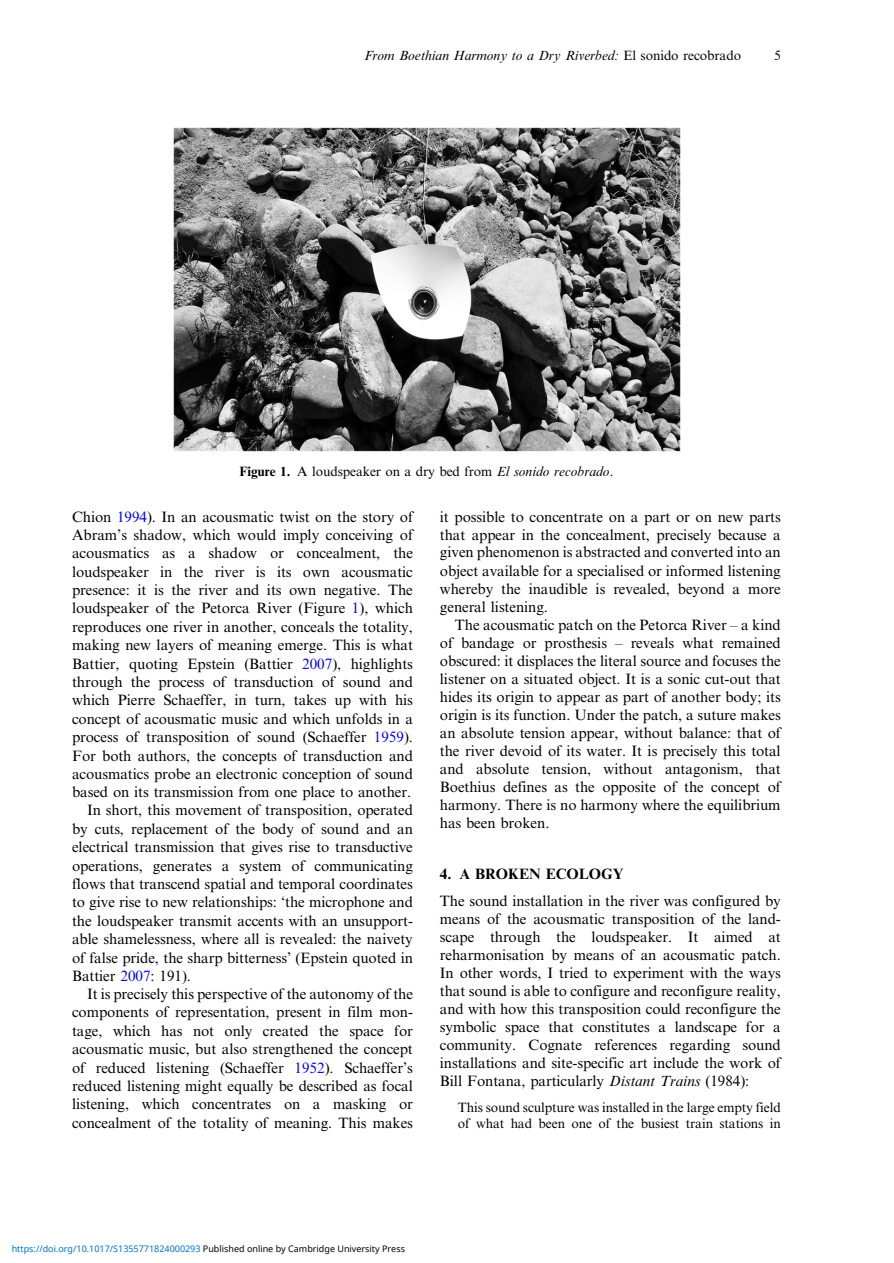
<style>
.page{position:relative;width:894px;height:1263px;background:#fff}
.page>*{position:absolute;margin:0;border:0;box-sizing:border-box;transform-origin:0 0}
.t1{font:15px/18px "Adv O Ta 20 b 42 a 7";color:#000;text-align:justify}
.t2{font:15px "Adv OT63936 fca.B";color:#000}
.t3{font:13.5px/16.5px "Adv O Ta 20 b 42 a 7";color:#000}
.t4{font:13.5px "Adv OT5 cf 73554.I";color:#000}
.t5{font:9px "Noto Sans";color:#0172cf}
.s1{font-family:"Adv O Ta 20 b 42 a 7"}
.s2{font-family:"Adv OT63936 fca.B"}
.s3{font-family:"Adv OT5 cf 73554.I"}
.s4{color:#00f}
.s5{font-style:inherit}
.s6{color:#000}
</style>
<div class="page">
<img style="left:173px;top:127px;width:507px;height:325px">
<p class="t4" style="left:364px;top:50px;width:378px">From Boethian Harmony to a Dry Riverbed: <span class="s1">El sonido recobrado</span></p>
<p class="t3" style="left:773px;top:48px;width:8px">5</p>
<p class="t3" style="left:239px;top:465px;width:375px"><span class="s2">Figure 1.</span> A loudspeaker on a dry bed from <span class="s3">El sonido recobrado</span>.</p>
<p class="t1" style="left:72px;top:509px;width:342px">Chion <span class="s4">1994</span>). In an acousmatic twist on the story of</p>
<p class="t1" style="left:72px;top:527px;width:342px">Abram<span class="s5">’</span>s shadow, which would imply conceiving of</p>
<p class="t1" style="left:72px;top:545px;width:342px">acousmatics as a shadow or concealment, the</p>
<p class="t1" style="left:72px;top:564px;width:342px">loudspeaker in the river is its own acousmatic</p>
<p class="t1" style="left:72px;top:582px;width:342px">presence: it is the river and its own negative. The</p>
<p class="t1" style="left:72px;top:600px;width:342px">loudspeaker of the Petorca River (Figure <span class="s4">1</span>), which</p>
<p class="t1" style="left:72px;top:619px;width:342px">reproduces one river in another, conceals the totality,</p>
<p class="t1" style="left:72px;top:637px;width:342px">making new layers of meaning emerge. This is what</p>
<p class="t1" style="left:72px;top:656px;width:342px">Battier, quoting Epstein (Battier <span class="s4">2007</span>), highlights</p>
<p class="t1" style="left:72px;top:674px;width:342px">through the process of transduction of sound and</p>
<p class="t1" style="left:72px;top:692px;width:342px">which Pierre Schaeffer, in turn, takes up with his</p>
<p class="t1" style="left:72px;top:711px;width:342px">concept of acousmatic music and which unfolds in a</p>
<p class="t1" style="left:72px;top:729px;width:342px">process of transposition of sound (Schaeffer <span class="s4">1959</span>).</p>
<p class="t1" style="left:72px;top:748px;width:342px">For both authors, the concepts of transduction and</p>
<p class="t1" style="left:72px;top:766px;width:342px">acousmatics probe an electronic conception of sound</p>
<p class="t1" style="left:72px;top:784px;width:340px">based on its transmission from one place to another.</p>
<p class="t1" style="left:87px;top:802px;width:327px">In short, this movement of transposition, operated</p>
<p class="t1" style="left:72px;top:821px;width:342px">by cuts, replacement of the body of sound and an</p>
<p class="t1" style="left:72px;top:839px;width:342px">electrical transmission that gives rise to transductive</p>
<p class="t1" style="left:72px;top:858px;width:342px">operations, generates a system of communicating</p>
<p class="t1" style="left:72px;top:876px;width:342px">flows that transcend spatial and temporal coordinates</p>
<p class="t1" style="left:72px;top:894px;width:342px">to give rise to new relationships: <span class="s5">‘</span>the microphone and</p>
<p class="t1" style="left:72px;top:913px;width:342px">the loudspeaker transmit accents with an unsupport-</p>
<p class="t1" style="left:72px;top:931px;width:342px">able shamelessness, where all is revealed: the naivety</p>
<p class="t1" style="left:72px;top:949px;width:342px">of false pride, the sharp bitterness<span class="s5">’</span> (Epstein quoted in</p>
<p class="t1" style="left:72px;top:968px;width:120px">Battier <span class="s4">2007</span>: 191).</p>
<p class="t1" style="left:87px;top:986px;width:327px">It is precisely this perspective of the autonomy of the</p>
<p class="t1" style="left:72px;top:1004px;width:342px">components of representation, present in film mon-</p>
<p class="t1" style="left:72px;top:1023px;width:342px">tage, which has not only created the space for</p>
<p class="t1" style="left:72px;top:1041px;width:342px">acousmatic music, but also strengthened the concept</p>
<p class="t1" style="left:72px;top:1059px;width:342px">of reduced listening (Schaeffer <span class="s4">1952</span>). Schaeffer<span class="s5">’</span>s</p>
<p class="t1" style="left:72px;top:1078px;width:342px">reduced listening might equally be described as focal</p>
<p class="t1" style="left:72px;top:1096px;width:342px">listening, which concentrates on a masking or</p>
<p class="t1" style="left:72px;top:1115px;width:342px">concealment of the totality of meaning. This makes</p>
<p class="t1" style="left:439px;top:509px;width:342px">it possible to concentrate on a part or on new parts that appear in the concealment, precisely because a given phenomenon is abstracted and converted into an object available for a specialised or informed listening whereby the inaudible is revealed, beyond a more general listening.</p>
<p class="t1" style="left:439px;top:617px;width:342px;text-indent:15px">The acousmatic patch on the Petorca River <span class="s5">–</span> a kind of bandage or prosthesis <span class="s5">–</span> reveals what remained obscured: it displaces the literal source and focuses the listener on a situated object. It is a sonic cut-out that hides its origin to appear as part of another body; its origin is its function. Under the patch, a suture makes an absolute tension appear, without balance: that of the river devoid of its water. It is precisely this total and absolute tension, without antagonism, that Boethius defines as the opposite of the concept of harmony. There is no harmony where the equilibrium has been broken.</p>
<p class="t2" style="left:439px;top:868px;width:185px">4. A BROKEN ECOLOGY</p>
<p class="t1" style="left:439px;top:893px;width:342px">The sound installation in the river was configured by means of the acousmatic transposition of the land&shy;scape through the loudspeaker. It aimed at reharmonisation by means of an acousmatic patch.<br>In other words, I tried to experiment with the ways that sound is able to configure and reconfigure reality, and with how this transposition could reconfigure the symbolic space that constitutes a landscape for a community. Cognate references regarding sound installations and site-specific art include the work of Bill Fontana, particularly <span class="s3">Distant Trains</span> (1984):</p>
<p class="t3" style="left:458px;top:1099px;width:324px">This sound sculpture was installed in the large empty field of what had been one of the busiest train stations in</p>
<p class="t5" style="left:12px;top:1242px;width:394px">https://doi.org/10.1017/S1355771824000293 <span class="s6">Published online by Cambridge University Press</span></p>
</div>
